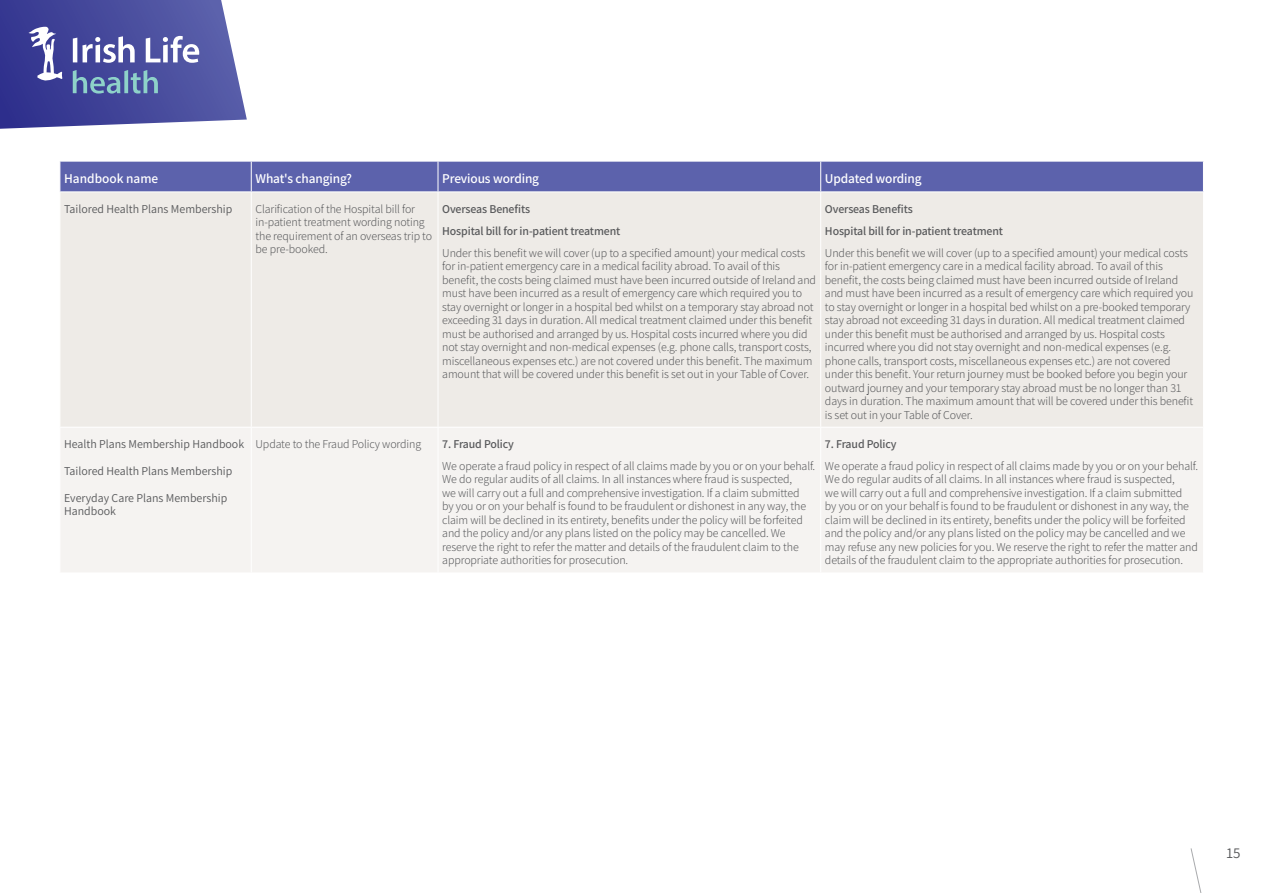
<style>
.page{position:relative;width:1263px;height:893px;background:#fff}
.page>*{position:absolute;margin:0;border:0;box-sizing:border-box;transform-origin:0 0}
.t1{font:15px "Assistant";color:#58595b}
.t2{font:600 13.5px "Assistant";letter-spacing:-.01em;color:#fff}
.t3{font:300 12px/13.5px "Assistant";letter-spacing:-.01em;color:#58595b}
.t4{font:600 12px/22px "Assistant";letter-spacing:-.01em;color:#58595b}
.t5{font:12px/13.5px "Assistant";color:#58595b}
</style>
<div class="page">
<div style="left:61px;top:162px;width:1142px;height:30px;background:#5c62ac"></div>
<div style="left:61px;top:193px;width:1142px;height:234px;background:#eeebe7"></div>
<div style="left:61px;top:428px;width:1142px;height:144px;background:#f5f3f1"></div>
<hr style="left:251px;top:192px;width:1px;height:235px;background:#fff">
<hr style="left:438px;top:192px;width:1px;height:235px;background:#fff">
<hr style="left:820px;top:192px;width:1px;height:235px;background:#fff">
<hr style="left:251px;top:428px;width:1px;height:145px;background:#fff">
<hr style="left:438px;top:428px;width:1px;height:145px;background:#fff">
<hr style="left:820px;top:428px;width:1px;height:145px;background:#fff">
<hr style="left:251px;top:161px;width:1px;height:31px;background:#fff">
<hr style="left:438px;top:161px;width:1px;height:31px;background:#fff">
<hr style="left:820px;top:161px;width:1px;height:31px;background:#fff">
<svg style="left:0;top:0;width:247px;height:129px;background:#6166aa"></svg>
<svg style="left:1190px;top:848px;width:12px;height:45px"></svg>
<p class="t2" style="left:64px;top:170px;width:96px">Handbook name</p>
<p class="t2" style="left:255px;top:170px;width:98px">What's changing?</p>
<p class="t2" style="left:442px;top:170px;width:98px">Previous wording</p>
<p class="t2" style="left:825px;top:170px;width:98px">Updated wording</p>
<p class="t5" style="left:64px;top:201px;width:170px">Tailored Health Plans Membership</p>
<p class="t3" style="left:255px;top:201px;width:178px">Clarification of the Hospital bill for in-patient treatment wording noting the requirement of an overseas trip to be pre-booked.</p>
<p class="t4" style="left:442px;top:197px;width:180px">Overseas Benefits<br>Hospital bill for in-patient treatment</p>
<p class="t4" style="left:825px;top:197px;width:180px">Overseas Benefits<br>Hospital bill for in-patient treatment</p>
<p class="t3" style="left:825px;top:245px;width:370px">Under this benefit we will cover (up to a specified amount) your medical costs for in-patient emergency care in a medical facility abroad. To avail of this benefit, the costs being claimed must have been incurred outside of Ireland and must have been incurred as a result of emergency care which required you to stay overnight or longer in a hospital bed whilst on a pre-booked temporary stay abroad not exceeding 31 days in duration. All medical treatment claimed under this benefit must be authorised and arranged by us. Hospital costs incurred where you did not stay overnight and non-medical expenses (e.g. phone calls, transport costs, miscellaneous expenses etc.) are not covered under this benefit. Your return journey must be booked before you begin your outward journey and your temporary stay abroad must be no longer than 31 days in duration. The maximum amount that will be covered under this benefit is set out in your Table of Cover.</p>
<p class="t3" style="left:442px;top:245px;width:375px">Under this benefit we will cover (up to a specified amount) your medical costs for in-patient emergency care in a medical facility abroad. To avail of this benefit, the costs being claimed must have been incurred outside of Ireland and must have been incurred as a result of emergency care which required you to stay overnight or longer in a hospital bed whilst on a temporary stay abroad not exceeding 31 days in duration. All medical treatment claimed under this benefit must be authorised and arranged by us. Hospital costs incurred where you did not stay overnight and non-medical expenses (e.g. phone calls, transport costs, miscellaneous expenses etc.) are not covered under this benefit. The maximum amount that will be covered under this benefit is set out in your Table of Cover.</p>
<p class="t5" style="left:64px;top:437px;width:181px">Health Plans Membership Handbook</p>
<p class="t5" style="left:64px;top:464px;width:170px">Tailored Health Plans Membership</p>
<p class="t5" style="left:64px;top:491px;width:165px">Everyday Care Plans Membership<br>Handbook</p>
<p class="t3" style="left:255px;top:437px;width:167px">Update to the Fraud Policy wording</p>
<p class="t4" style="left:442px;top:432px;width:73px">7. Fraud Policy</p>
<p class="t3" style="left:442px;top:459px;width:375px">We operate a fraud policy in respect of all claims made by you or on your behalf.<br>We do regular audits of all claims. In all instances where fraud is suspected,<br>we will carry out a full and comprehensive investigation. If a claim submitted<br>by you or on your behalf is found to be fraudulent or dishonest in any way, the claim will be declined in its entirety, benefits under the policy will be forfeited and the policy and/or any plans listed on the policy may be cancelled. We reserve the right to refer the matter and details of the fraudulent claim to the appropriate authorities for prosecution.</p>
<p class="t4" style="left:825px;top:432px;width:73px">7. Fraud Policy</p>
<p class="t3" style="left:825px;top:459px;width:375px">We operate a fraud policy in respect of all claims made by you or on your behalf.<br>We do regular audits of all claims. In all instances where fraud is suspected,<br>we will carry out a full and comprehensive investigation. If a claim submitted<br>by you or on your behalf is found to be fraudulent or dishonest in any way, the claim will be declined in its entirety, benefits under the policy will be forfeited and the policy and/or any plans listed on the policy may be cancelled and we may refuse any new policies for you. We reserve the right to refer the matter and details of the fraudulent claim to the appropriate authorities for prosecution.</p>
<p class="t1" style="left:1226px;top:843px;width:16px">15</p>
</div>
